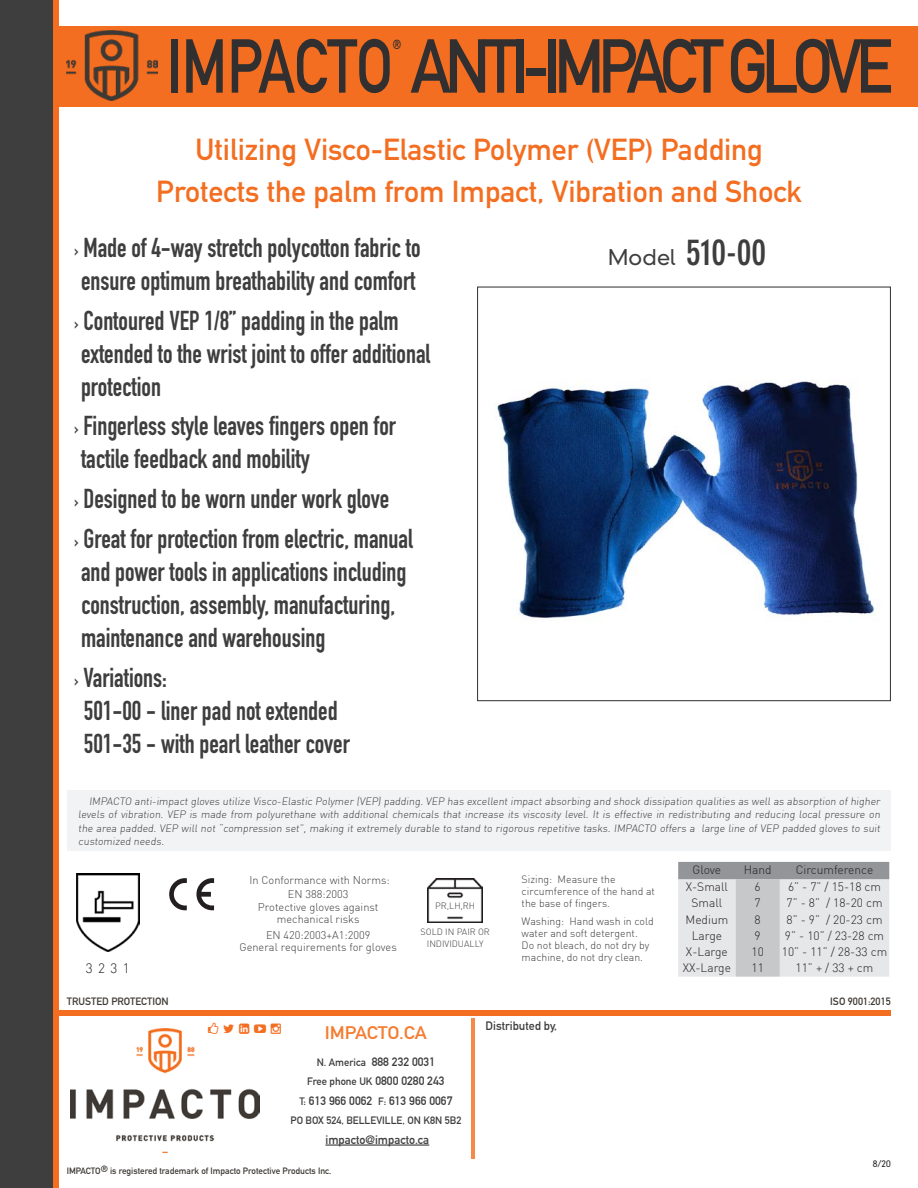
<style>
.page{position:relative;width:918px;height:1188px;background:#fff}
.page>*{position:absolute;margin:0;border:0;box-sizing:border-box;transform-origin:0 0}
.t1{font:75px "DIN Mittelschrift Std";letter-spacing:-.09em;color:#312f30;scale:.8 1}
.t2{font:700 condensed 36px "DIN Neuzeit Grotesk Std";color:#3e3e3f}
.t3{font:30px/42px "DIN Mittelschrift Std";color:#f36e21;text-align:center}
.t4{font:27px/33px "DIN Engschrift Std";color:#3e3e3f;scale:.95 1}
.t5{font:18px "DIN Mittelschrift Std";color:#f47d32;scale:1.1 1}
.t6{font:300 13.5px "DIN";color:#231f20}
.t7{font:13.05px "DIN Mittelschrift Std";color:#312f30;scale:.8 1}
.t8{font:300 12px "DIN";color:#231f20}
.t9{font:700 12px "DIN Alternate";color:#3e3e3f}
.t10{font:300 10.95px/12.6px "DIN";color:#3e3e3f;text-align:center}
.t11{font:300 10.5px/12px "DIN";color:#3e3e3f}
.t12{font:700 10.5px "DIN Alternate";color:#3e3e3f}
.t13{font:10.5px "DIN Mittelschrift Std";color:#3e3934}
.t14{font:700 9px "DIN Alternate";color:#3d3934}
.t15{font:300 9px/12px "DIN";color:#3e3e3f;text-align:center}
.t16{font:300 9px "DIN Neuzeit Grotesk Std";color:#231f20}
.s1{font-family:"DIN Mittelschrift Std";font-size:18px}
.s2{font-weight:300;font-stretch:normal;font-size:21px}
.s3{font-size:10.5px}
.s4{font-size:12px}
.s5{color:#231f20}
</style>
<div class="page">
<hr style="left:917px;top:0;width:1px;height:1188px;background:#3e3e3f">
<div style="left:54px;top:26px;width:864px;height:81px;background:#f36e21"></div>
<div style="left:0;top:0;width:54px;height:1188px;background:#3e3e3f"></div>
<div style="left:54px;top:0;width:5px;height:1188px;background:#f36e21"></div>
<img style="left:67px;top:31px;width:91px;height:70px">
<div style="left:54px;top:1010px;width:837px;height:6px;background:#f36e21"></div>
<hr style="left:471px;top:1018px;width:3px;height:140px;background:#f68945">
<img style="left:71px;top:1028px;width:189px;height:124px">
<hr style="left:325px;top:1145px;width:104px;height:1px;background:#231f20">
<img style="left:494px;top:380px;width:381px;height:238px">
<img style="left:77px;top:873px;width:63px;height:79px">
<svg style="left:678px;top:862px;width:211px;height:115px;background:#d4d5d7"></svg>
<svg style="left:169px;top:878px;width:45px;height:32px"></svg>
<div style="left:68px;top:790px;width:823px;height:60px;background:#f2f3f4"></div>
<img style="left:428px;top:878px;width:55px;height:45px">
<svg style="left:208px;top:1028px;width:52px;height:6px"></svg>
<h1 class="t1" style="left:166px;top:22px;width:910px">IMPACTO ANTI-IMPACT GLOVE</h1>
<p class="t7" style="left:393px;top:37px;width:12px">®</p>
<h3 class="t3" style="left:156px;top:128px;width:647px">Utilizing Visco-Elastic Polymer (VEP) Padding<br>Protects the palm from Impact, Vibration and Shock</h3>
<h3 class="t4" style="left:74px;top:231px;width:366px"><span class="s1">›</span> Made of 4-way stretch polycotton fabric to ensure optimum breathability and comfort</h3>
<h3 class="t4" style="left:74px;top:304px;width:376px"><span class="s1">›</span> Contoured VEP 1/8” padding in the palm extended to the wrist joint to offer additional protection</h3>
<h3 class="t4" style="left:74px;top:410px;width:340px"><span class="s1">›</span> Fingerless style leaves fingers open for tactile feedback and mobility</h3>
<h3 class="t4" style="left:74px;top:479px;width:358px;line-height:39.8px"><span class="s1">›</span> Designed to be worn under work glove<br><span class="s1">›</span> Great for protection from electric, manual</h3>
<h3 class="t4" style="left:81px;top:555px;width:344px">and power tools in applications including construction, assembly, manufacturing, maintenance and warehousing</h3>
<h3 class="t4" style="left:84px;top:661px;width:282px;text-indent:-10px"><span class="s1">›</span> Variations:<br>501-00 - liner pad not extended<br>501-35 - with pearl leather cover</h3>
<h2 class="t2" style="left:608px;top:231px;width:160px"><span class="s2">Model</span> 510-00</h2>
<p class="t11" style="left:78px;top:794px;width:805px;line-height:13.5px;text-align:justify;text-indent:11px">IMPACTO anti-impact gloves utilize Visco-Elastic Polymer (VEP) padding. VEP has excellent impact absorbing and shock dissipation qualities as well as absorption of higher levels of vibration. VEP is made from polyurethane with additional chemicals that increase its viscosity level. It is effective in redistributing and reducing local pressure on the area padded. VEP will not “compression set”, making it extremely durable to stand to rigorous repetitive tasks. IMPACTO offers a large line of VEP padded gloves to suit customized needs.</p>
<p class="t6" style="left:86px;top:960px;width:45px">3231</p>
<p class="t10" style="left:249px;top:873px;width:142px;line-height:14.2px">In Conformance with Norms:<br>EN 388:2003</p>
<p class="t10" style="left:258px;top:900px;width:122px">Protective gloves against mechanical risks</p>
<p class="t10" style="left:240px;top:929px;width:159px">EN 420:2003+A1:2009<br>General requirements for gloves</p>
<p class="t15" style="left:435px;top:900px;width:41px">PR,LH,RH</p>
<p class="t15" style="left:421px;top:925px;width:71px">SOLD IN PAIR OR<br>INDIVIDUALLY</p>
<p class="t11" style="left:522px;top:873px;width:135px">Sizing: Measure the circumference of the hand at the base of fingers.</p>
<p class="t11" style="left:522px;top:915px;width:134px">Washing: Hand wash in cold water and soft detergent.<br>Do not bleach, do not dry by machine, do not dry clean.</p>
<p class="t8" style="left:693px;top:862px;width:30px">Glove</p>
<p class="t8" style="left:744px;top:862px;width:29px">Hand</p>
<p class="t8" style="left:796px;top:862px;width:79px">Circumference</p>
<p class="t8" style="left:686px;top:879px;width:44px">X-Small</p>
<p class="t8" style="left:755px;top:879px;width:8px">6</p>
<p class="t8" style="left:788px;top:879px;width:95px">6” - 7” / 15-18 cm</p>
<p class="t8" style="left:692px;top:896px;width:32px">Small</p>
<p class="t8" style="left:755px;top:896px;width:8px">7</p>
<p class="t8" style="left:786px;top:896px;width:98px">7” - 8” / 18-20 cm</p>
<p class="t8" style="left:686px;top:912px;width:44px">Medium</p>
<p class="t8" style="left:755px;top:912px;width:8px">8</p>
<p class="t8" style="left:786px;top:912px;width:98px">8” - 9” / 20-23 cm</p>
<p class="t8" style="left:692px;top:928px;width:32px">Large</p>
<p class="t8" style="left:755px;top:928px;width:8px">9</p>
<p class="t8" style="left:785px;top:928px;width:101px">9” - 10” / 23-28 cm</p>
<p class="t8" style="left:686px;top:944px;width:43px">X-Large</p>
<p class="t8" style="left:752px;top:944px;width:14px">10</p>
<p class="t8" style="left:782px;top:944px;width:107px">10” - 11” / 28-33 cm</p>
<p class="t8" style="left:683px;top:960px;width:50px">XX-Large</p>
<p class="t8" style="left:752px;top:960px;width:14px">11</p>
<p class="t8" style="left:796px;top:960px;width:79px">11” + / 33 + cm</p>
<p class="t13" style="left:67px;top:996px;width:103px">TRUSTED PROTECTION</p>
<p class="t13" style="left:830px;top:995px;width:62px">ISO 9001:2015</p>
<h3 class="t5" style="left:325px;top:1022px;width:94px">IMPACTO.CA</h3>
<p class="t9" style="left:317px;top:1052px;width:120px"><span class="s3">N. America</span> 888 232 0031</p>
<p class="t12" style="left:307px;top:1073px;width:139px">Free phone UK <span class="s4">0800 0280 243</span></p>
<p class="t9" style="left:299px;top:1091px;width:155px"><span class="s3">T:</span> 613 966 0062 <span class="s3">F:</span> 613 966 0067</p>
<p class="t12" style="left:290px;top:1112px;width:172px">PO BOX 524, BELLEVILLE, ON K8N 5B2</p>
<p class="t9" style="left:325px;top:1130px;width:105px">impacto@impacto.ca</p>
<p class="t9" style="left:486px;top:1017px;width:73px">Distributed by,</p>
<p class="t14" style="left:67px;top:1164px;width:266px">IMPACTO® is registered trademark of Impacto Protective Products Inc<span class="s5">.</span></p>
<p class="t16" style="left:873px;top:1158px;width:20px">8/20</p>
</div>
